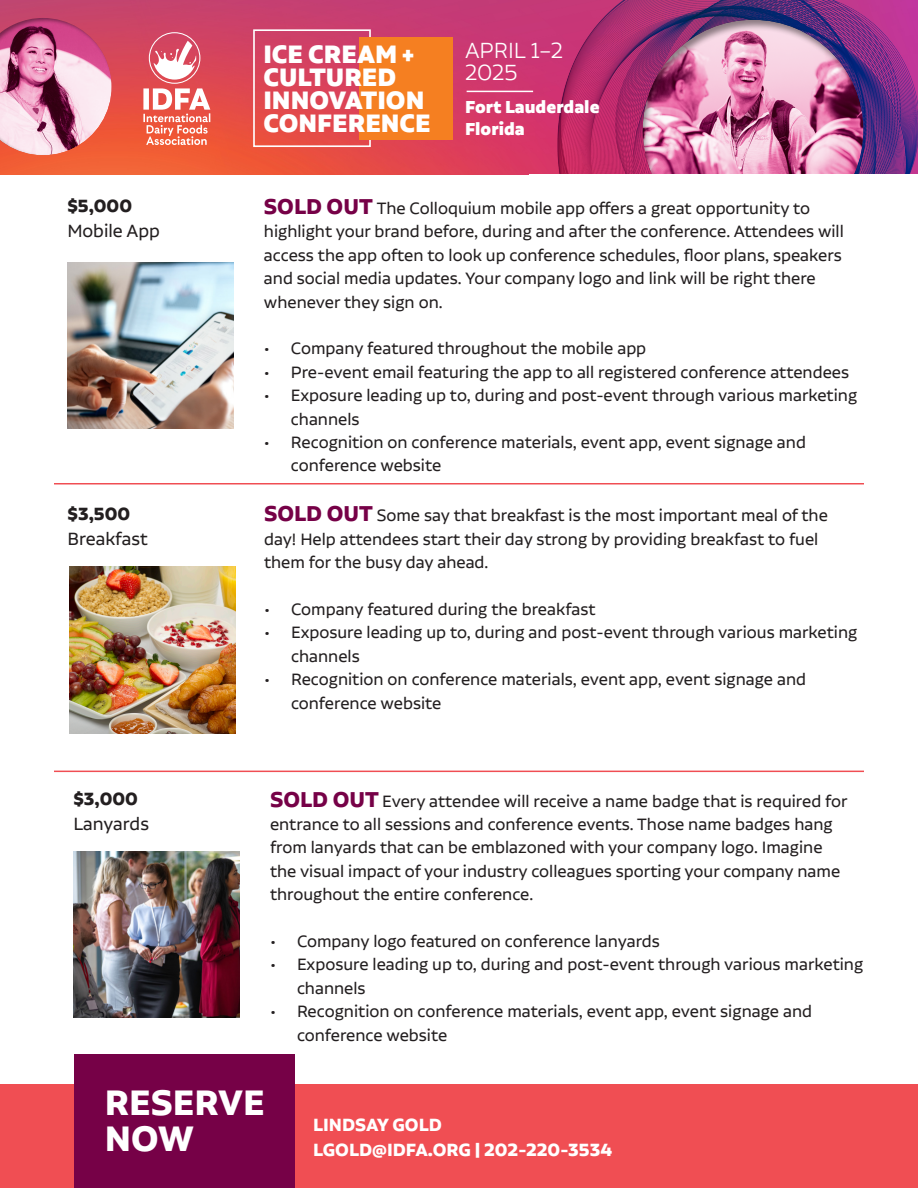
<style>
.page{position:relative;width:918px;height:1188px;background:#fff}
.page>*{position:absolute;margin:0;border:0;box-sizing:border-box;transform-origin:0 0}
.t1{font:700 42px "Aalto Sans Pro";color:#fff}
.t2{font:900 29.85px/23px "Aalto Sans Pro";color:#fff}
.t3{font:300 25.95px/21.6px "Aalto Sans Pro";color:#fff}
.t4{font:700 21px "Aalto Sans Pro";color:#fff}
.t5{font:21px "Aalto Sans Pro";color:#231f20}
.t6{font:700 21px "Aalto Sans Pro";color:#231f20}
.t7{font:900 20.55px/21.6px "Aalto Sans Pro";color:#fff}
.t8{font:19.5px/23.4px "Aalto Sans Pro";color:#231f20}
.s1{font-weight:700;font-size:25.5px;color:#760147}
</style>
<div class="page">
<div style="left:0;top:1084px;width:918px;height:104px;background:#f04e53"></div>
<div style="left:75px;top:1054px;width:220px;height:134px;background:#760147"></div>
<hr style="left:54px;top:483px;width:810px;height:1px;background:#f04e53">
<hr style="left:54px;top:771px;width:810px;height:1px;background:#f04e53">
<img style="left:73px;top:851px;width:167px;height:166px">
<img style="left:67px;top:262px;width:167px;height:166px">
<img style="left:70px;top:567px;width:166px;height:166px">
<img style="left:134px;top:0;width:368px;height:174px">
<svg style="left:143px;top:32px;width:67px;height:113px"></svg>
<div style="left:253px;top:29px;width:118px;height:118px;border:2px solid #fff"></div>
<div style="left:359px;top:37px;width:94px;height:102px;background:#f57f21"></div>
<svg style="left:0;top:0;width:134px;height:175px"></svg>
<hr style="left:467px;top:91px;width:66px;height:1px;background:#fff">
<img style="left:502px;top:0;width:416px;height:175px">
<div style="left:642px;top:18px;width:222px;height:223px;background:#231f20;opacity:.5"></div>
<div style="left:529px;top:174px;width:389px;height:75px;background:#fff"></div>
<p class="t2" style="left:263px;top:43px;width:152px">ICE CREAM +<br>CULTURED</p>
<p class="t2" style="left:263px;top:89px;width:169px">INNOVATION<br>CONFERENCE</p>
<p class="t3" style="left:465px;top:40px;width:99px">APRIL 1–2<br>2025</p>
<p class="t7" style="left:465px;top:97px;width:136px">Fort Lauderdale<br>Florida</p>
<p class="t6" style="left:67px;top:194px;width:66px">$5,000</p>
<p class="t5" style="left:67px;top:220px;width:94px">Mobile App</p>
<p class="t8" style="left:264px;top:196px;width:581px"><span class="s1">SOLD OUT</span> The Colloquium mobile app offers a great opportunity to highlight your brand before, during and after the conference. Attendees will access the app often to look up conference schedules, floor plans, speakers and social media updates. Your company logo and link will be right there whenever they sign on.</p>
<p class="t8" style="left:264px;top:337px;width:384px">• Company featured throughout the mobile app</p>
<p class="t8" style="left:264px;top:360px;width:587px">• Pre-event email featuring the app to all registered conference attendees</p>
<p class="t8" style="left:291px;top:383px;width:568px;text-indent:-27px">• Exposure leading up to, during and post-event through various marketing channels</p>
<p class="t8" style="left:291px;top:430px;width:517px;text-indent:-27px">• Recognition on conference materials, event app, event signage and conference website</p>
<p class="t6" style="left:68px;top:501px;width:64px">$3,500</p>
<p class="t5" style="left:68px;top:528px;width:82px">Breakfast</p>
<p class="t8" style="left:264px;top:504px;width:565px"><span class="s1">SOLD OUT</span> Some say that breakfast is the most important meal of the day! Help attendees start their day strong by providing breakfast to fuel them for the busy day ahead.</p>
<p class="t8" style="left:264px;top:597px;width:333px">• Company featured during the breakfast</p>
<p class="t8" style="left:291px;top:621px;width:568px;text-indent:-27px">• Exposure leading up to, during and post-event through various marketing channels</p>
<p class="t8" style="left:291px;top:668px;width:517px;text-indent:-27px">• Recognition on conference materials, event app, event signage and conference website</p>
<p class="t6" style="left:73px;top:787px;width:66px">$3,000</p>
<p class="t5" style="left:73px;top:813px;width:77px">Lanyards</p>
<p class="t8" style="left:270px;top:789px;width:579px"><span class="s1">SOLD OUT</span> Every attendee will receive a name badge that is required for entrance to all sessions and conference events. Those name badges hang from lanyards that can be emblazoned with your company logo. Imagine the visual impact of your industry colleagues sporting your company name throughout the entire conference.</p>
<p class="t8" style="left:270px;top:929px;width:391px">• Company logo featured on conference lanyards</p>
<p class="t8" style="left:297px;top:953px;width:568px;text-indent:-27px">• Exposure leading up to, during and post-event through various marketing channels</p>
<p class="t8" style="left:297px;top:999px;width:517px;text-indent:-27px">• Recognition on conference materials, event app, event signage and conference website</p>
<p class="t1" style="left:105px;top:1079px;width:161px">RESERVE</p>
<p class="t1" style="left:105px;top:1115px;width:91px">NOW</p>
<p class="t4" style="left:313px;top:1113px;width:130px">LINDSAY GOLD</p>
<p class="t4" style="left:313px;top:1138px;width:301px">LGOLD@IDFA.ORG | 202-220-3534</p>
</div>
